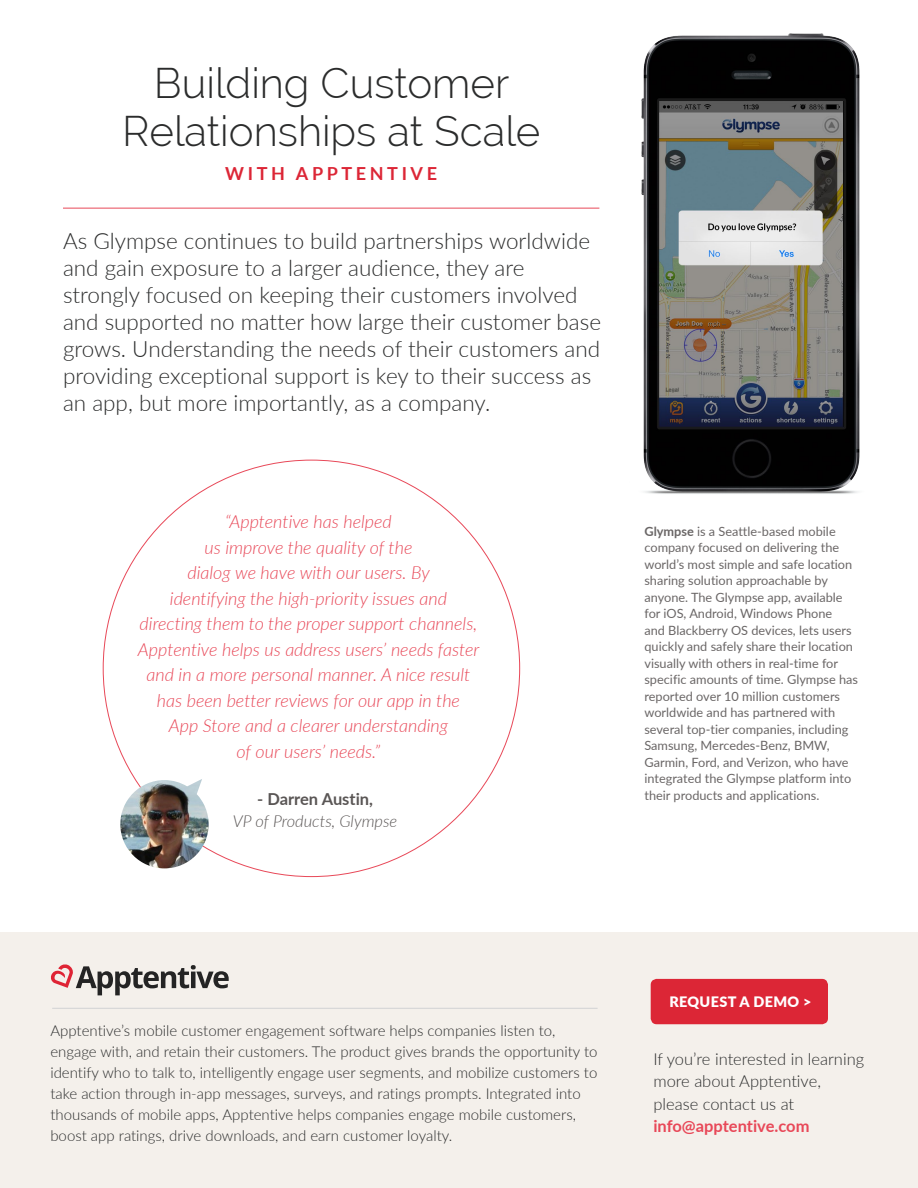
<style>
.page{position:relative;width:918px;height:1188px;background:#fff}
.page>*{position:absolute;margin:0;border:0;box-sizing:border-box;transform-origin:0 0}
.RalewayHeadings{font:300 42px/48px "Raleway";color:#2b2c2c;text-align:center}
.BodyCopy{font:300 22.5px/27px "Lato";color:#2b2c2c}
.t1{font:italic 300 18px/25.5px "Lato";color:#e84858;text-align:center}
.BoldSectionTitle{font:700 18px "Lato";letter-spacing:.2em;color:#dc2636}
.BodyCopy-2{font:300 16.5px/22.5px "Lato";color:#2b2c2c}
.t2{font:italic 300 16.5px "Lato";color:#5a5655}
.BodyCopy-3{font:700 16.5px "Lato";color:#e84858}
.t3{font:700 16.5px "Lato";color:#5a5655}
.t4{font:300 15px/21px "Lato";color:#2b2c2c}
.t5{font:900 14.4px "Lato";letter-spacing:.025em;color:#fff}
.t6{font:12.75px/16.5px "Lato";color:#6a6666}
.s1{font-weight:700}
</style>
<div class="page">
<img style="left:120px;top:779px;width:89px;height:89px">
<img style="left:641px;top:33px;width:219px;height:461px">
<div style="left:0;top:932px;width:918px;height:256px;background:#f4f0eb"></div>
<hr style="left:63px;top:208px;width:536px;height:1px;background:#e84858">
<div style="left:651px;top:979px;width:177px;height:45px;background:#dc2636;border-radius:6px"></div>
<svg style="left:51px;top:964px;width:178px;height:31px"></svg>
<hr style="left:52px;top:1008px;width:546px;height:1px;background:#d1d2d4">
<p class="RalewayHeadings" style="left:122px;top:59px;width:420px">Building Customer<br>Relationships at Scale</p>
<p class="BoldSectionTitle" style="left:225px;top:160px;width:213px">WITH APPTENTIVE</p>
<p class="BodyCopy" style="left:63px;top:227px;width:540px">As Glympse continues to build partnerships worldwide and gain exposure to a larger audience, they are strongly focused on keeping their customers involved and supported no matter how large their customer base grows. Understanding the needs of their customers and providing exceptional support is key to their success as an app, but more importantly, as a company.</p>
<p class="t1" style="left:225px;top:508px;width:168px">“Apptentive has helped</p>
<p class="t1" style="left:205px;top:534px;width:209px">us improve the quality of the</p>
<p class="t1" style="left:187px;top:559px;width:244px">dialog we have with our users. By</p>
<p class="t1" style="left:138px;top:585px;width:343px">identifying the high-priority issues and directing them to the proper support channels, Apptentive helps us address users’ needs faster and in a more personal manner. A nice result has been better reviews for our app in the</p>
<p class="t1" style="left:169px;top:712px;width:281px">App Store and a clearer understanding</p>
<p class="t1" style="left:237px;top:738px;width:145px">of our users’ needs.”</p>
<p class="t3" style="left:257px;top:786px;width:117px">- Darren Austin,</p>
<p class="t2" style="left:233px;top:810px;width:166px">VP of Products, Glympse</p>
<p class="t6" style="left:644px;top:522px;width:215px"><span class="s1">Glympse</span> is a Seattle-based mobile company focused on delivering the world’s most simple and safe location sharing solution approachable by anyone. The Glympse app, available for iOS, Android, Windows Phone<br>and Blackberry OS devices, lets users quickly and safely share their location visually with others in real-time for specific amounts of time. Glympse has reported over 10 million customers worldwide and has partnered with several top-tier companies, including Samsung, Mercedes-Benz, BMW, Garmin, Ford, and Verizon, who have integrated the Glympse platform into their products and applications.</p>
<p class="t4" style="left:50px;top:1020px;width:549px">Apptentive’s mobile customer engagement software helps companies listen to, engage with, and retain their customers. The product gives brands the opportunity to identify who to talk to, intelligently engage user segments, and mobilize customers to take action through in-app messages, surveys, and ratings prompts. Integrated into thousands of mobile apps, Apptentive helps companies engage mobile customers, boost app ratings, drive downloads, and earn customer loyalty.</p>
<p class="t5" style="left:669px;top:991px;width:144px">REQUEST A DEMO &gt;</p>
<p class="BodyCopy-2" style="left:653px;top:1047px;width:212px">If you’re interested in learning more about Apptentive,</p>
<p class="BodyCopy-2" style="left:653px;top:1092px;width:142px">please contact us at</p>
<p class="BodyCopy-3" style="left:653px;top:1114px;width:158px">info@apptentive.com</p>
</div>
